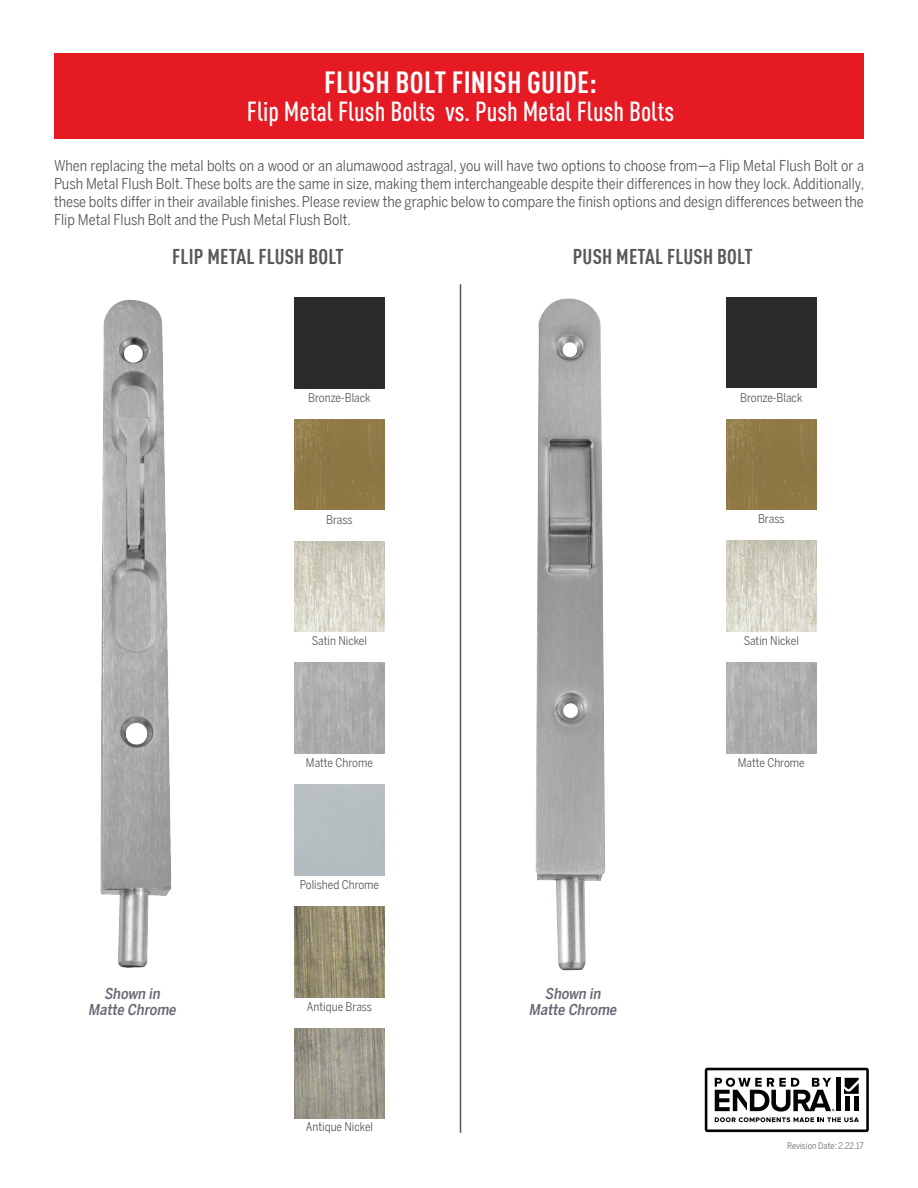
<style>
.page{position:relative;width:918px;height:1188px;background:#fff}
.page>*{position:absolute;margin:0;border:0;box-sizing:border-box;transform-origin:0 0}
.t1{font:700 condensed 30px "DINOT";letter-spacing:.01em;color:#fff}
.t2{font:500 condensed 27px "DINOT";color:#fff}
.t3{font:700 condensed 21px "DINOT";letter-spacing:.01em;color:#57585a}
.t4{font:15px/18px "Benton Sans Cond";color:#57585a;text-align:justify}
.t5{font:italic 500 15px "Benton Sans Cond";color:#686774}
.t6{font:12px "Benton Sans Cond";color:#57585a}
.t7{font:9px "Benton Sans Cond";color:#686774}
</style>
<div class="page">
<div style="left:54px;top:53px;width:810px;height:85px;background:#e51a23"></div>
<img style="left:100px;top:299px;width:72px;height:669px">
<hr style="left:460px;top:284px;width:1px;height:849px;background:#57585a">
<div style="left:294px;top:297px;width:91px;height:91px;background:#2a2b2d"></div>
<img style="left:294px;top:419px;width:91px;height:91px">
<img style="left:294px;top:541px;width:91px;height:91px">
<img style="left:294px;top:663px;width:91px;height:91px">
<img style="left:294px;top:907px;width:91px;height:90px">
<img style="left:294px;top:1028px;width:91px;height:91px">
<div style="left:726px;top:297px;width:91px;height:91px;background:#2a2b2d"></div>
<img style="left:726px;top:541px;width:91px;height:91px">
<img style="left:726px;top:663px;width:91px;height:90px">
<img style="left:461px;top:294px;width:145px;height:693px">
<img style="left:726px;top:419px;width:91px;height:91px">
<svg style="left:705px;top:1068px;width:164px;height:64px"></svg>
<p class="t1" style="left:324px;top:60px;width:274px">FLUSH BOLT FINISH GUIDE:</p>
<p class="t2" style="left:247px;top:93px;width:429px">Flip Metal Flush Bolts vs. Push Metal Flush Bolts</p>
<p class="t4" style="left:54px;top:156px;width:812px">When replacing the metal bolts on a wood or an alumawood astragal, you will have two options to choose from—a Flip Metal Flush Bolt or a Push Metal Flush Bolt. These bolts are the same in size, making them interchangeable despite their differences in how they lock. Additionally, these bolts differ in their available finishes. Please review the graphic below to compare the finish options and design differences between the Flip Metal Flush Bolt and the Push Metal Flush Bolt.</p>
<p class="t3" style="left:172px;top:241px;width:173px">FLIP METAL FLUSH BOLT</p>
<p class="t3" style="left:573px;top:241px;width:181px">PUSH METAL FLUSH BOLT</p>
<p class="t5" style="left:104px;top:984px;width:60px">Shown in</p>
<p class="t5" style="left:88px;top:1001px;width:92px">Matte Chrome</p>
<p class="t6" style="left:308px;top:390px;width:64px">Bronze-Black</p>
<p class="t6" style="left:326px;top:512px;width:28px">Brass</p>
<p class="t6" style="left:312px;top:634px;width:57px">Satin Nickel</p>
<p class="t6" style="left:306px;top:756px;width:68px">Matte Chrome</p>
<p class="t6" style="left:300px;top:878px;width:81px">Polished Chrome</p>
<p class="t6" style="left:307px;top:1000px;width:67px">Antique Brass</p>
<p class="t6" style="left:306px;top:1120px;width:69px">Antique Nickel</p>
<p class="t5" style="left:545px;top:984px;width:60px">Shown in</p>
<p class="t5" style="left:529px;top:1001px;width:92px">Matte Chrome</p>
<p class="t6" style="left:740px;top:390px;width:64px">Bronze-Black</p>
<p class="t6" style="left:758px;top:512px;width:28px">Brass</p>
<p class="t6" style="left:744px;top:634px;width:57px">Satin Nickel</p>
<p class="t6" style="left:738px;top:756px;width:68px">Matte Chrome</p>
<p class="t7" style="left:787px;top:1140px;width:78px">Revision Date: 2.22.17</p>
</div>
